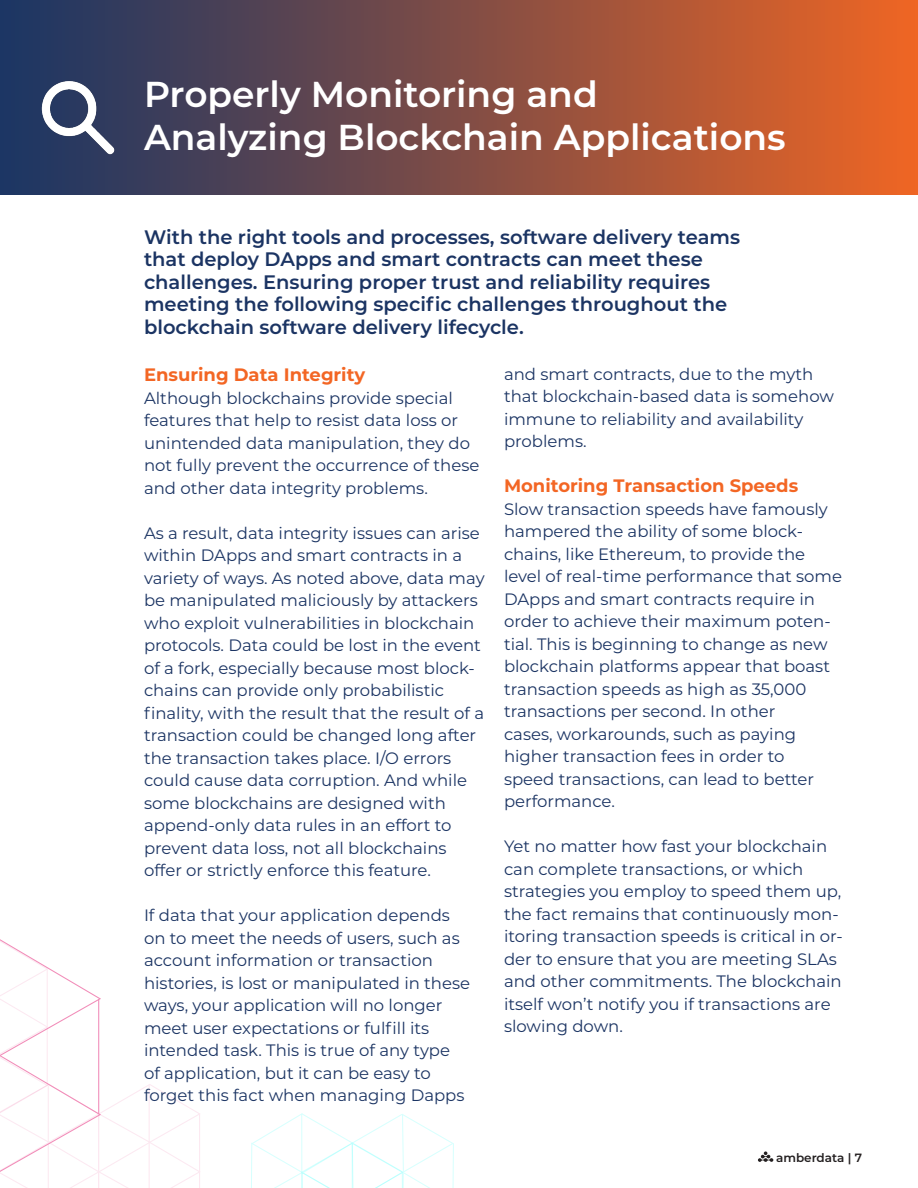
<style>
.page{position:relative;width:918px;height:1188px;background:#fff}
.page>*{position:absolute;margin:0;border:0;box-sizing:border-box;transform-origin:0 0}
.Section_Header{font:600 36px/43.2px "Montserrat";color:#fff}
.Paragraph_Style_1{font:600 19.5px/22.5px "Montserrat";color:#1b3463}
.Paragraph_Style_2{font:700 18px "Montserrat";color:#f36624}
.t1{font:16.5px/22.5px "Montserrat";color:#1b3463}
.t2{font:600 12px "Montserrat";color:#231f20}
</style>
<div class="page">
<svg style="left:758px;top:1151px;width:15px;height:11px"></svg>
<svg style="left:0;top:939px;width:200px;height:249px"></svg>
<hr style="left:98px;top:999px;width:1px;height:115px;background:#ee70a7">
<svg style="left:251px;top:1113px;width:203px;height:75px"></svg>
<div style="left:0;top:0;width:918px;height:194px;background:linear-gradient(to right,#163566,#ec6524)"></div>
<img style="left:27px;top:67px;width:101px;height:100px">
<p class="Section_Header" style="left:144px;top:71px;width:643px">Properly Monitoring and<br>Analyzing Blockchain Applications</p>
<p class="Paragraph_Style_1" style="left:144px;top:225px;width:598px">With the right tools and processes, software delivery teams that deploy DApps and smart contracts can meet these challenges. Ensuring proper trust and reliability requires meeting the following specific challenges throughout the blockchain software delivery lifecycle.</p>
<p class="Paragraph_Style_2" style="left:144px;top:362px;width:223px">Ensuring Data Integrity</p>
<p class="t1" style="left:144px;top:386px;width:337px">Although blockchains provide special features that help to resist data loss or unintended data manipulation, they do not fully prevent the occurrence of these and other data integrity problems.</p>
<p class="t1" style="left:144px;top:521px;width:342px">As a result, data integrity issues can arise within DApps and smart contracts in a variety of ways. As noted above, data may be manipulated maliciously by attackers who exploit vulnerabilities in blockchain protocols. Data could be lost in the event of a fork, especially because most block&shy;chains can provide only probabilistic finality, with the result that the result of a transaction could be changed long after the transaction takes place. I/O errors could cause data corruption. And while some blockchains are designed with append-only data rules in an effort to prevent data loss, not all blockchains offer or strictly enforce this feature.</p>
<p class="t1" style="left:144px;top:903px;width:328px">If data that your application depends on to meet the needs of users, such as account information or transaction histories, is lost or manipulated in these ways, your application will no longer meet user expectations or fulfill its intended task. This is true of any type of application, but it can be easy to forget this fact when managing Dapps</p>
<p class="t1" style="left:504px;top:362px;width:331px">and smart contracts, due to the myth that blockchain-based data is somehow immune to reliability and availability problems.</p>
<p class="Paragraph_Style_2" style="left:504px;top:473px;width:296px">Monitoring Transaction Speeds</p>
<p class="t1" style="left:504px;top:497px;width:340px">Slow transaction speeds have famously hampered the ability of some block&shy;chains, like Ethereum, to provide the level of real-time performance that some DApps and smart contracts require in order to achieve their maximum poten&shy;tial. This is beginning to change as new blockchain platforms appear that boast transaction speeds as high as 35,000 transactions per second. In other<br>cases, workarounds, such as paying higher transaction fees in order to<br>speed transactions, can lead to better performance.</p>
<p class="t1" style="left:504px;top:834px;width:340px">Yet no matter how fast your blockchain can complete transactions, or which strategies you employ to speed them up, the fact remains that continuously mon&shy;itoring transaction speeds is critical in or&shy;der to ensure that you are meeting SLAs and other commitments. The blockchain itself won’t notify you if transactions are slowing down.</p>
<p class="t2" style="left:776px;top:1149px;width:87px">amberdata | 7</p>
</div>
